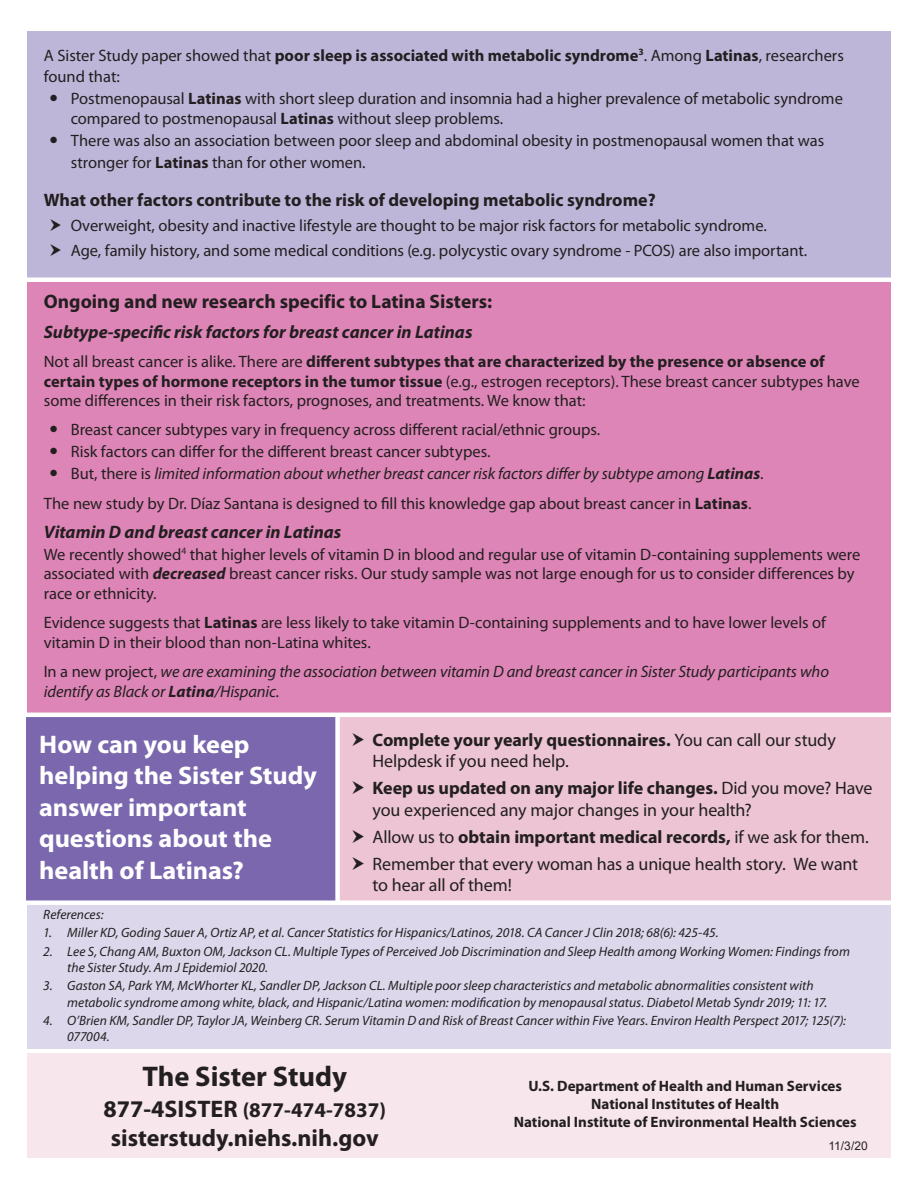
<style>
.page{position:relative;width:918px;height:1188px;background:#fff}
.page>*{position:absolute;margin:0;border:0;box-sizing:border-box;transform-origin:0 0}
.t1{font:700 28.5px "Myriad Pro";color:#231f20}
.t2{font:700 25.5px/31.5px "Myriad Pro";letter-spacing:-.005em;color:#fff}
.t3{font:700 24px "Myriad Pro";color:#231f20}
.t4{font:700 21px "Myriad Pro";color:#231f20}
.t5{font:700 19.5px "Myriad Pro";color:#231f20}
.t6{font:18px/27px "Myriad Pro";letter-spacing:-.01em;color:#231f20}
.t7{font:700 18px "Myriad Pro";color:#231f20}
.t8{font:italic 700 18px "Myriad Pro";color:#231f20}
.t9{font:16.5px/19.8px "Myriad Pro";letter-spacing:-.005em;color:#231f20}
.t10{font:italic 16.5px/19.8px "Myriad Pro";letter-spacing:-.005em;color:#231f20}
.t11{font:700 15px/18px "Myriad Pro";color:#231f20;text-align:center}
.t12{font:italic 13.5px/16.2px "Myriad Pro";color:#231f20}
.t13{font:12px "Arial";color:#231f20}
.s1{font-weight:700}
.s2{font-style:italic}
.s3{font-weight:700;font-style:italic}
.s4{font-style:normal}
.s5{font-weight:400}
.s6{font-size:24px}
</style>
<div class="page">
<div style="left:338px;top:717px;width:553px;height:187px;background:#ecc4d3"></div>
<div style="left:27px;top:717px;width:311px;height:187px;background:#7a67ae"></div>
<div style="left:335px;top:670px;width:5px;height:294px;background:#fff"></div>
<div style="left:27px;top:901px;width:864px;height:148px;background:#dcd7eb"></div>
<div style="left:27px;top:1054px;width:864px;height:104px;background:#f7e6ec"></div>
<div style="left:27px;top:280px;width:864px;height:437px;background:#de85b7"></div>
<div style="left:27px;top:31px;width:864px;height:249px;background:#beb6d9"></div>
<div style="left:14px;top:900px;width:882px;height:5px;background:#fff"></div>
<hr style="left:17px;top:713px;width:882px;height:4px;background:#fff">
<div style="left:18px;top:277px;width:882px;height:5px;background:#fff"></div>
<p class="t9" style="left:44px;top:44px;width:802px;line-height:21.6px">A Sister Study paper showed that <span class="s1">poor sleep is associated with metabolic syndrome</span><sup>3</sup>. Among <span class="s1">Latinas</span>, researchers found that:</p>
<p class="t9" style="left:71px;top:89px;width:774px">Postmenopausal <span class="s1">Latinas</span> with short sleep duration and insomnia had a higher prevalence of metabolic syndrome compared to postmenopausal <span class="s1">Latinas</span> without sleep problems.</p>
<p class="t9" style="left:71px;top:129px;width:755px;line-height:21.6px">There was also an association between poor sleep and abdominal obesity in postmenopausal women that was stronger for <span class="s1">Latinas</span> than for other women.</p>
<p class="t7" style="left:44px;top:188px;width:613px">What other factors contribute to the risk of developing metabolic syndrome?</p>
<p class="t9" style="left:71px;top:213px;width:738px;line-height:25.2px">Overweight, obesity and inactive lifestyle are thought to be major risk factors for metabolic syndrome.<br>Age, family history, and some medical conditions (e.g. polycystic ovary syndrome - PCOS) are also important.</p>
<p class="t5" style="left:44px;top:289px;width:450px">Ongoing and new research specific to Latina Sisters:</p>
<p class="t8" style="left:44px;top:320px;width:430px">Subtype-specifc risk factors for breast cancer in Latinas</p>
<p class="t9" style="left:44px;top:351px;width:818px">Not all breast cancer is alike. There are <span class="s1">diferent subtypes that are characterized by the presence or absence of certain types of hormone receptors in the tumor tissue</span> (e.g., estrogen receptors). These breast cancer subtypes have some diferences in their risk factors, prognoses, and treatments. We know that:</p>
<p class="t9" style="left:71px;top:419px;width:694px;line-height:21.9px">Breast cancer subtypes vary in frequency across diferent racial/ethnic groups.<br>Risk factors can difer for the diferent breast cancer subtypes.<br>But, there is <span class="s2">limited information about whether breast cancer risk factors difer by subtype among</span> <span class="s3">Latinas</span>.</p>
<p class="t9" style="left:44px;top:493px;width:709px">The new study by Dr. Díaz Santana is designed to fll this knowledge gap about breast cancer in <span class="s1">Latinas</span>.</p>
<p class="t8" style="left:44px;top:520px;width:299px">Vitamin D and breast cancer in Latinas</p>
<p class="t9" style="left:44px;top:544px;width:818px">We recently showed<sup>4</sup> that higher levels of vitamin D in blood and regular use of vitamin D-containing supplements were associated with <span class="s3">decreased</span> breast cancer risks. Our study sample was not large enough for us to consider differences by race or ethnicity.</p>
<p class="t9" style="left:44px;top:613px;width:784px">Evidence suggests that <span class="s1">Latinas</span> are less likely to take vitamin D-containing supplements and to have lower levels of vitamin D in their blood than non-Latina whites.</p>
<p class="t10" style="left:44px;top:662px;width:787px"><span class="s4">In a new project,</span> we are examining the association between vitamin D and breast cancer in Sister Study participants who identify as Black or <span class="s1">Latina</span>/Hispanic.</p>
<h2 class="t2" style="left:39px;top:727px;width:212px">How can you keep</h2>
<p class="t7" style="left:373px;top:728px;width:465px">Complete your yearly questionnaires. <span class="s5">You can call our study</span></p>
<h2 class="t2" style="left:39px;top:759px;width:279px">helping the Sister Study answer important questions about the health of Latinas?</h2>
<p class="t6" style="left:373px;top:747px;width:501px">Helpdesk if you need help.<br><span class="s1">Keep us updated on any major life changes.</span> Did you move? Have</p>
<p class="t6" style="left:373px;top:796px;width:498px">you experienced any major changes in your health?<br>Allow us to <span class="s1">obtain important medical records,</span> if we ask for them.<br>Remember that every woman has a unique health story. We want</p>
<p class="t6" style="left:373px;top:871px;width:141px">to hear all of them!</p>
<p class="t12" style="left:43px;top:906px;width:62px">References:</p>
<p class="t12" style="left:43px;top:925px;width:677px">1. Miller KD, Goding Sauer A, Ortiz AP, et al. Cancer Statistics for Hispanics/Latinos, 2018. CA Cancer J Clin 2018; 68(6): 425-45.</p>
<p class="t12" style="left:67px;top:943px;width:784px;text-indent:-24px">2. Lee S, Chang AM, Buxton OM, Jackson CL. Multiple Types of Perceived Job Discrimination and Sleep Health among Working Women: Findings from the Sister Study. Am J Epidemiol 2020.</p>
<p class="t12" style="left:67px;top:978px;width:762px;text-indent:-24px">3. Gaston SA, Park YM, McWhorter KL, Sandler DP, Jackson CL. Multiple poor sleep characteristics and metabolic abnormalities consistent with metabolic syndrome among white, black, and Hispanic/Latina women: modifcation by menopausal status. Diabetol Metab Syndr 2019; 11: 17.</p>
<p class="t12" style="left:67px;top:1012px;width:780px;text-indent:-24px">4. O’Brien KM, Sandler DP, Taylor JA, Weinberg CR. Serum Vitamin D and Risk of Breast Cancer within Five Years. Environ Health Perspect 2017; 125(7):<br>077004.</p>
<h1 class="t1" style="left:143px;top:1058px;width:206px">The Sister Study</h1>
<p class="t11" style="left:528px;top:1076px;width:315px">U.S. Department of Health and Human Services<br>National Institutes of Health</p>
<p class="t4" style="left:104px;top:1096px;width:284px"><span class="s6">877-4SISTER</span> (877-474-7837)</p>
<p class="t11" style="left:514px;top:1112px;width:345px">National Institute of Environmental Health Sciences</p>
<h3 class="t3" style="left:111px;top:1122px;width:270px">sisterstudy.niehs.nih.gov</h3>
<p class="t13" style="left:829px;top:1138px;width:41px">11/3/20</p>
</div>
